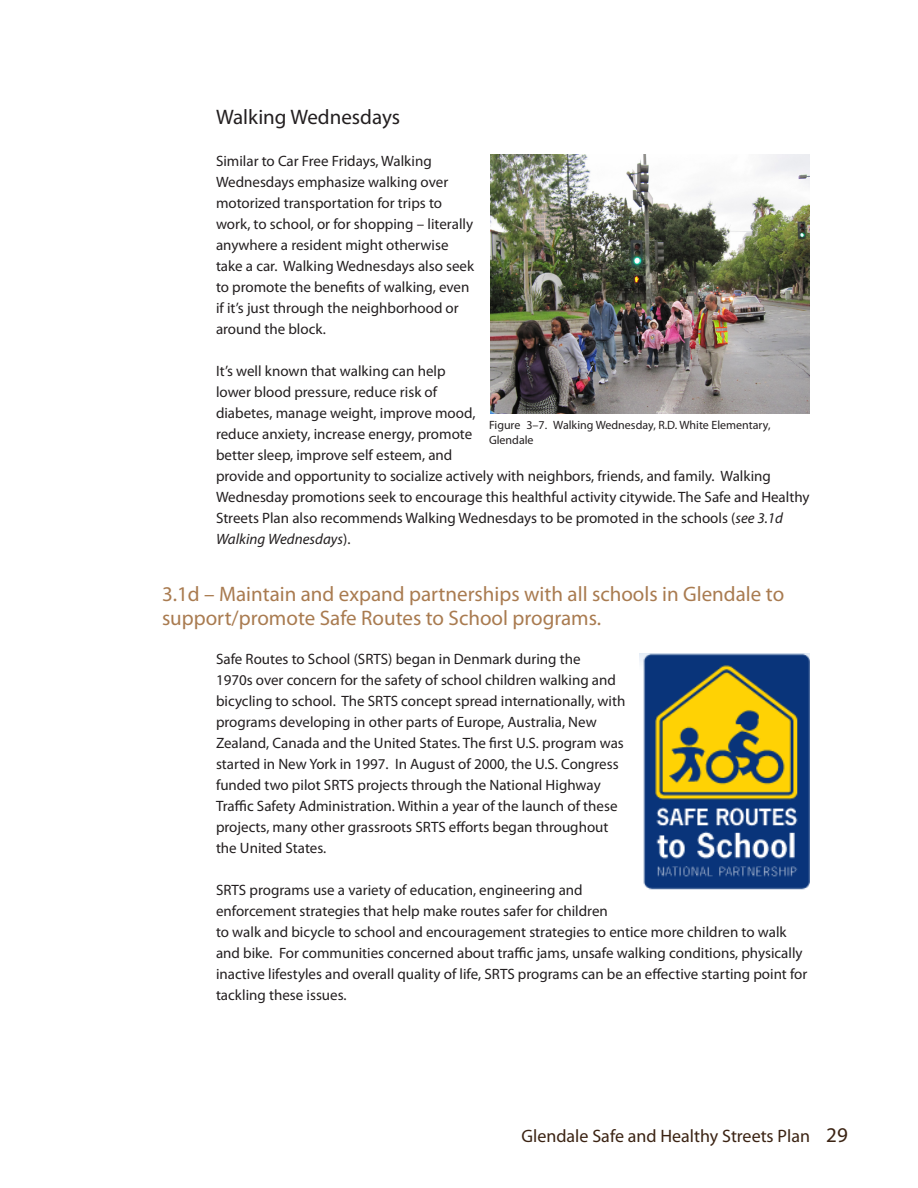
<style>
.page{position:relative;width:918px;height:1188px;background:#fff}
.page>*{position:absolute;margin:0;border:0;box-sizing:border-box;transform-origin:0 0}
.Header_1{font:21px/24px "Myriad Pro";color:#a97b50}
.Body_text{font:21px "Myriad Pro";color:#231f20}
.t1{font:18px "Myriad Pro";color:#3b2313}
.Body_text-2{font:15px/21px "Myriad Pro";color:#231f20}
.Figures{font:12px/15px "Myriad Pro";color:#231f20}
.s1{font-style:italic}
.s2{font-size:21px}
</style>
<div class="page">
<img style="left:490px;top:154px;width:320px;height:260px">
<img style="left:639px;top:653px;width:171px;height:237px">
<p class="Body_text" style="left:216px;top:104px;width:186px">Walking Wednesdays</p>
<p class="Body_text-2" style="left:216px;top:150px;width:260px">Similar to Car Free Fridays, Walking Wednesdays emphasize walking over motorized transportation for trips to work, to school, or for shopping – literally anywhere a resident might otherwise take a car. Walking Wednesdays also seek to promote the benefits of walking, even if it’s just through the neighborhood or around the block.</p>
<p class="Body_text-2" style="left:216px;top:360px;width:595px">It’s well known that walking can help<br>lower blood pressure, reduce risk of<br>diabetes, manage weight, improve mood,<br>reduce anxiety, increase energy, promote<br>better sleep, improve self esteem, and<br>provide and opportunity to socialize actively with neighbors, friends, and family. Walking Wednesday promotions seek to encourage this healthful activity citywide. The Safe and Healthy Streets Plan also recommends Walking Wednesdays to be promoted in the schools (<span class="s1">see 3.1d Walking Wednesdays</span>).</p>
<p class="Figures" style="left:489px;top:417px;width:283px">Figure 3–7. Walking Wednesday, R.D. White Elementary,<br>Glendale</p>
<p class="Header_1" style="left:162px;top:582px;width:624px">3.1d – Maintain and expand partnerships with all schools in Glendale to support/promote Safe Routes to School programs.</p>
<p class="Body_text-2" style="left:216px;top:648px;width:411px">Safe Routes to School (SRTS) began in Denmark during the<br>1970s over concern for the safety of school children walking and bicycling to school. The SRTS concept spread internationally, with programs developing in other parts of Europe, Australia, New Zealand, Canada and the United States. The first U.S. program was started in New York in 1997. In August of 2000, the U.S. Congress funded two pilot SRTS projects through the National Highway Traffic Safety Administration. Within a year of the launch of these projects, many other grassroots SRTS efforts began throughout the United States.</p>
<p class="Body_text-2" style="left:216px;top:879px;width:593px">SRTS programs use a variety of education, engineering and<br>enforcement strategies that help make routes safer for children<br>to walk and bicycle to school and encouragement strategies to entice more children to walk and bike. For communities concerned about traffic jams, unsafe walking conditions, physically inactive lifestyles and overall quality of life, SRTS programs can be an effective starting point for tackling these issues.</p>
<p class="t1" style="left:522px;top:1125px;width:328px">Glendale Safe and Healthy Streets Plan <span class="s2">29</span></p>
</div>
